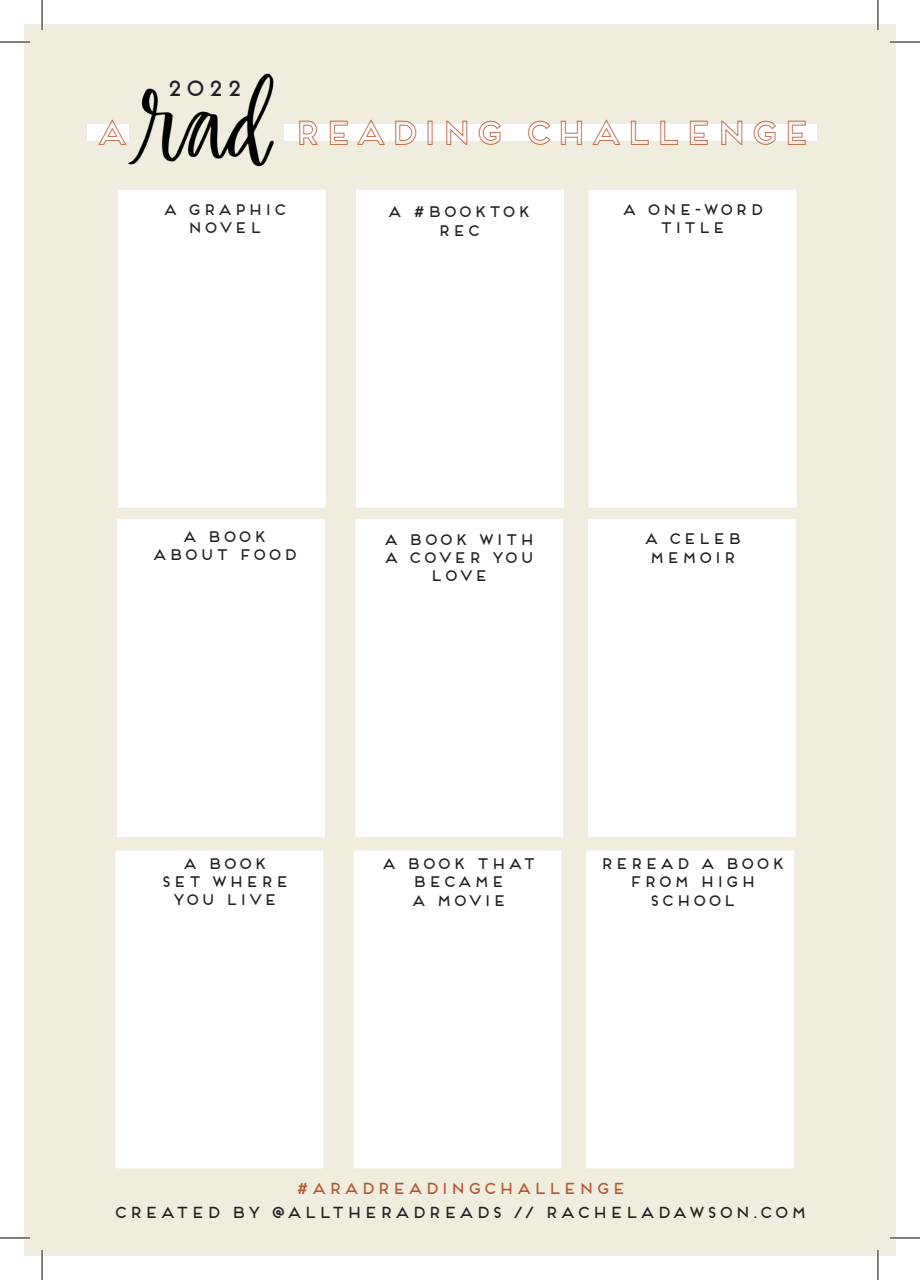
<style>
.page{position:relative;width:920px;height:1280px;background:#fff}
.page>*{position:absolute;margin:0;border:0;box-sizing:border-box;transform-origin:0 0}
.t1{font:32px "Frontage Outline";color:#b5562f}
.t2{font:22.2px "Frontage";color:#231f20}
.t3{font:16px "Frontage";color:#231f20}
.t4{font:16px "Frontage";color:#b5562f}
.t5{font:15.4px/18.4px "Frontage";color:#231f20;text-align:center}
</style>
<div class="page">
<div style="left:24px;top:24px;width:871px;height:1231px;background:#f1edde"></div>
<div style="left:116px;top:188px;width:211px;height:321px;background:#fff;border:1px solid #f1edde"></div>
<div style="left:354px;top:188px;width:211px;height:321px;background:#fff;border:1px solid #f1edde"></div>
<div style="left:587px;top:188px;width:210px;height:321px;background:#fff;border:1px solid #f1edde"></div>
<div style="left:116px;top:518px;width:210px;height:320px;background:#fff;border:1px solid #f1edde"></div>
<div style="left:354px;top:518px;width:210px;height:320px;background:#fff;border:1px solid #f1edde"></div>
<div style="left:586px;top:518px;width:210px;height:320px;background:#fff;border:1px solid #f1edde"></div>
<div style="left:114px;top:849px;width:210px;height:320px;background:#fff;border:1px solid #f1edde"></div>
<div style="left:352px;top:849px;width:210px;height:320px;background:#fff;border:1px solid #f1edde"></div>
<div style="left:584px;top:849px;width:211px;height:320px;background:#fff;border:1px solid #f1edde"></div>
<img style="left:116px;top:73px;width:184px;height:131px">
<div style="left:88px;top:124px;width:41px;height:17px;background:#fff"></div>
<div style="left:284px;top:124px;width:533px;height:17px;background:#fff"></div>
<hr style="left:0;top:41px;width:30px;height:2px;background:#fff">
<hr style="left:889px;top:41px;width:30px;height:2px;background:#fff">
<hr style="left:0;top:1236px;width:30px;height:2px;background:#fff">
<hr style="left:889px;top:1236px;width:30px;height:2px;background:#fff">
<hr style="left:41px;top:0;width:2px;height:30px;background:#fff">
<hr style="left:41px;top:1249px;width:2px;height:30px;background:#fff">
<hr style="left:876px;top:0;width:2px;height:30px;background:#fff">
<hr style="left:876px;top:1249px;width:2px;height:30px;background:#fff">
<hr style="left:0;top:42px;width:30px;height:1px;background:#000">
<hr style="left:889px;top:42px;width:30px;height:1px;background:#000">
<hr style="left:0;top:1237px;width:30px;height:1px;background:#000">
<hr style="left:889px;top:1237px;width:30px;height:1px;background:#000">
<hr style="left:42px;top:0;width:1px;height:30px;background:#000">
<hr style="left:42px;top:1249px;width:1px;height:30px;background:#000">
<hr style="left:877px;top:0;width:1px;height:30px;background:#000">
<hr style="left:877px;top:1249px;width:1px;height:30px;background:#000">
<p class="t2" style="left:165px;top:75px;width:80px">2022</p>
<p class="t1" style="left:93px;top:113px;width:36px">A</p>
<p class="t1" style="left:290px;top:113px;width:521px">READING CHALLENGE</p>
<p class="t5" style="left:161px;top:199px;width:127px">A GRAPHIC<br>NOVEL</p>
<p class="t5" style="left:620px;top:199px;width:145px">A ONE-WORD<br>TITLE</p>
<p class="t5" style="left:385px;top:202px;width:147px">A #BOOKTOK<br>REC</p>
<p class="t5" style="left:151px;top:526px;width:148px">A BOOK<br>ABOUT FOOD</p>
<p class="t5" style="left:642px;top:529px;width:101px">A CELEB<br>MEMOIR</p>
<p class="t5" style="left:382px;top:529px;width:154px">A BOOK WITH<br>A COVER YOU<br>LOVE</p>
<p class="t5" style="left:181px;top:853px;width:88px">A BOOK</p>
<p class="t5" style="left:160px;top:871px;width:130px">SET WHERE</p>
<p class="t5" style="left:171px;top:890px;width:107px">YOU LIVE</p>
<p class="t5" style="left:380px;top:853px;width:157px">A BOOK THAT</p>
<p class="t5" style="left:411px;top:871px;width:95px">BECAME</p>
<p class="t5" style="left:409px;top:890px;width:98px">A MOVIE</p>
<p class="t5" style="left:598px;top:853px;width:188px">REREAD A BOOK<br>FROM HIGH<br>SCHOOL</p>
<p class="t4" style="left:293px;top:1178px;width:334px">#ARADREADINGCHALLENGE</p>
<p class="t3" style="left:113px;top:1202px;width:695px">CREATED BY @ALLTHERADREADS // RACHELADAWSON.COM</p>
</div>
